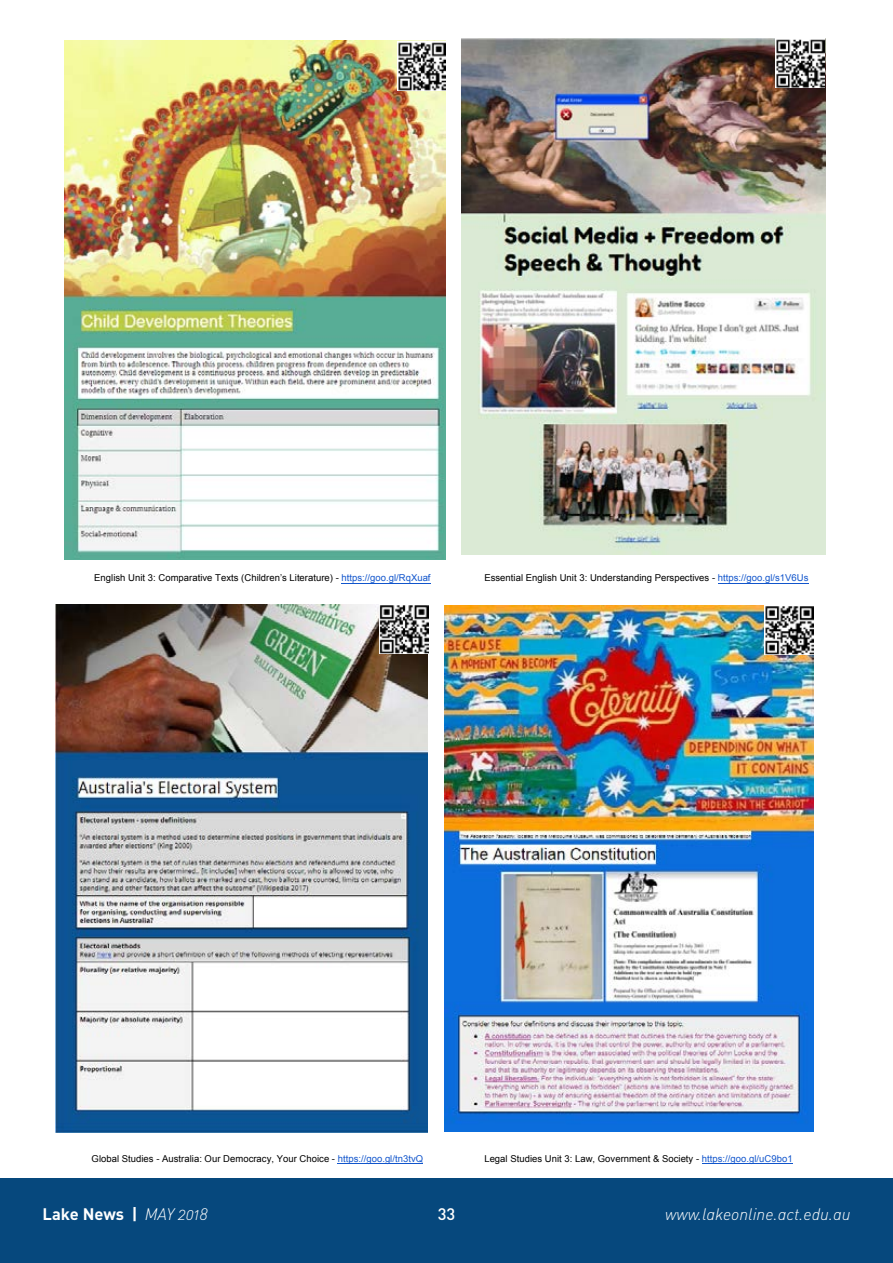
<style>
.page{position:relative;width:893px;height:1263px;background:#fff}
.page>*{position:absolute;margin:0;border:0;box-sizing:border-box;transform-origin:0 0}
.t1{font:16.5px "DIN Light Italic Alt";color:#fff}
.t2{font:700 16.5px "DIN";color:#fff}
.t3{font:500 16.5px "DIN";color:#fff}
.t4{font:9.45px "Arial";letter-spacing:.005em;color:#000}
.s1{color:#15c}
.s2{font-family:"DIN Light Italic Alt";font-weight:400}
</style>
<div class="page">
<div style="left:0;top:1178px;width:893px;height:85px;background:#06487d"></div>
<hr style="left:342px;top:583px;width:89px;height:1px;background:#15c">
<hr style="left:718px;top:583px;width:90px;height:1px;background:#15c">
<hr style="left:338px;top:1163px;width:85px;height:1px;background:#15c">
<hr style="left:702px;top:1163px;width:91px;height:1px;background:#15c">
<img style="left:462px;top:39px;width:363px;height:516px">
<img style="left:64px;top:41px;width:381px;height:519px">
<img style="left:55px;top:604px;width:373px;height:528px">
<img style="left:444px;top:605px;width:369px;height:526px">
<img style="left:765px;top:606px;width:49px;height:48px">
<img style="left:379px;top:604px;width:50px;height:49px">
<img style="left:398px;top:42px;width:47px;height:48px">
<img style="left:775px;top:39px;width:49px;height:48px">
<p class="t4" style="left:94px;top:572px;width:338px">English Unit 3: Comparative Texts (Children’s Literature) - <span class="s1">https://goo.gl/RqXuaf</span></p>
<p class="t4" style="left:484px;top:572px;width:326px">Essential English Unit 3: Understanding Perspectives - <span class="s1">https://goo.gl/s1V6Us</span></p>
<p class="t4" style="left:92px;top:1152px;width:333px">Global Studies - Australia: Our Democracy, Your Choice - <span class="s1">https://goo.gl/tn3tvQ</span></p>
<p class="t4" style="left:484px;top:1152px;width:310px">Legal Studies Unit 3: Law, Government &amp; Society - <span class="s1">https://goo.gl/uC9bo1</span></p>
<h1 class="t2" style="left:43px;top:1204px;width:167px">Lake News | <span class="s2">MAY 2018</span></h1>
<h1 class="t3" style="left:438px;top:1204px;width:19px">33</h1>
<h1 class="t1" style="left:665px;top:1204px;width:187px">www.lakeonline.act.edu.au</h1>
</div>
